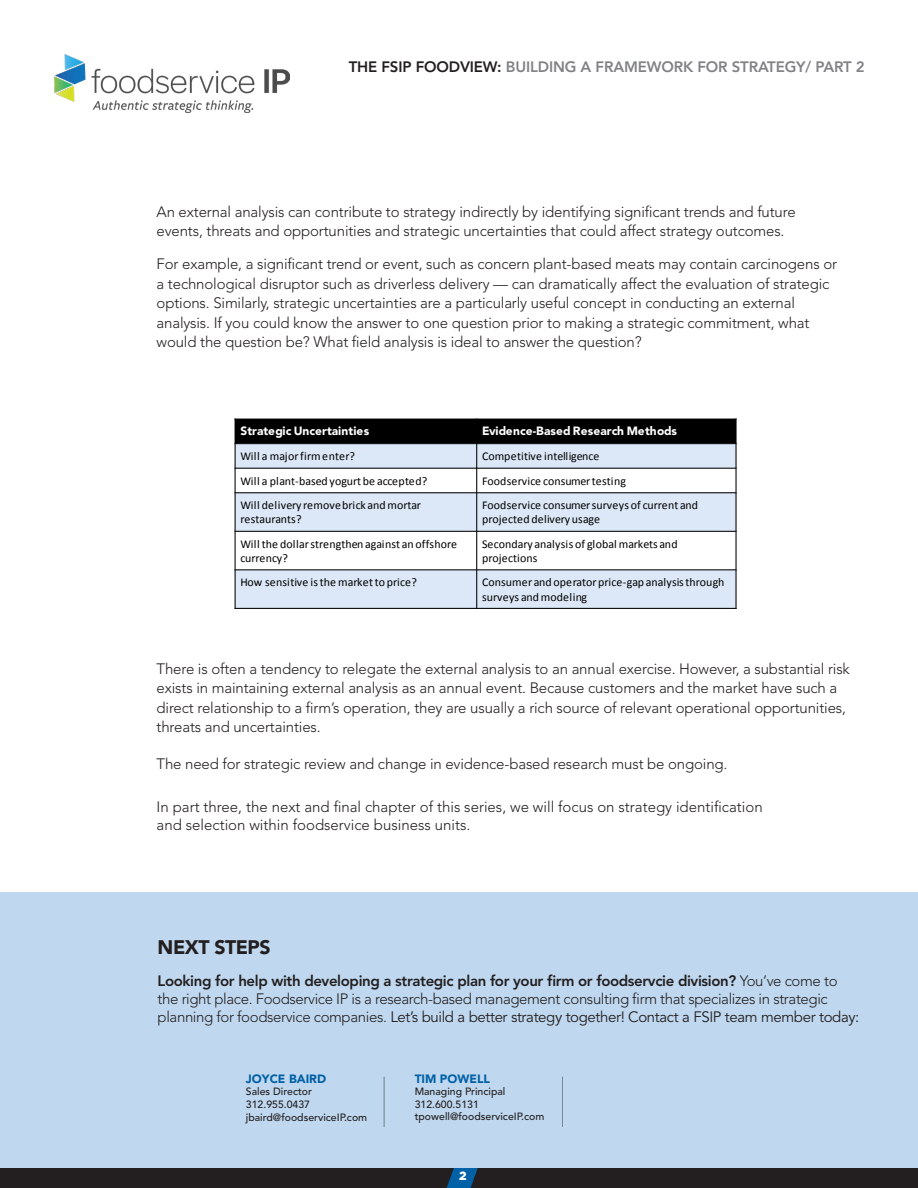
<style>
.page{position:relative;width:918px;height:1188px;background:#fff}
.page>*{position:absolute;margin:0;border:0;box-sizing:border-box;transform-origin:0 0}
.Normal_prose_normal{font:900 19.5px "Avenir LT Std";letter-spacing:-.025em;color:#231f20}
.Normal_prose_normal-2{font:300 15px/19.5px "Avenir LT Std";letter-spacing:-.01em;color:#231f20}
.t1{font:800 15px "Avenir LT Std";letter-spacing:-.01em;color:#808285}
.t2{font:900 12px "Avenir LT Std";color:#0061a6}
.t3{font:900 12px "Gotham";color:#fff}
.t4{font:11.85px/14.2px "Calibri";letter-spacing:.005em;color:#000}
.t5{font:900 11.85px "Avenir LT Std";letter-spacing:-.005em;color:#fff}
.t6{font:500 10.5px/12.6px "Avenir LT Std";color:#231f20}
.s1{color:#231f20}
.s2{font-weight:800}
.s3{font-weight:400}
</style>
<div class="page">
<div style="left:0;top:892px;width:918px;height:296px;background:#bfd8ef"></div>
<img style="left:54px;top:54px;width:236px;height:58px">
<div style="left:0;top:1166px;width:918px;height:22px;background:#231f20"></div>
<svg style="left:446px;top:1168px;width:32px;height:20px"></svg>
<div style="left:0;top:1148px;width:918px;height:20px;background:#bfd8ef"></div>
<hr style="left:384px;top:1077px;width:1px;height:50px;background:#231f20">
<hr style="left:562px;top:1077px;width:1px;height:50px;background:#231f20">
<div style="left:235px;top:419px;width:242px;height:25px;background:#000"></div>
<div style="left:477px;top:419px;width:259px;height:25px;background:#000"></div>
<div style="left:235px;top:444px;width:242px;height:24px;background:#dce8f7"></div>
<div style="left:477px;top:444px;width:259px;height:24px;background:#dce8f7"></div>
<div style="left:235px;top:493px;width:242px;height:38px;background:#dce8f7"></div>
<div style="left:477px;top:493px;width:259px;height:38px;background:#dce8f7"></div>
<div style="left:235px;top:570px;width:242px;height:38px;background:#dce8f7"></div>
<div style="left:477px;top:570px;width:259px;height:38px;background:#dce8f7"></div>
<hr style="left:476px;top:419px;width:1px;height:190px;background:#000">
<hr style="left:235px;top:468px;width:502px;height:1px;background:#000">
<hr style="left:235px;top:492px;width:502px;height:1px;background:#000">
<hr style="left:235px;top:531px;width:502px;height:1px;background:#000">
<hr style="left:235px;top:569px;width:502px;height:1px;background:#000">
<hr style="left:235px;top:419px;width:1px;height:190px;background:#000">
<hr style="left:736px;top:419px;width:1px;height:190px;background:#000">
<hr style="left:235px;top:608px;width:502px;height:1px;background:#000">
<p class="t1" style="left:349px;top:58px;width:518px"><span class="s1">THE FSIP FOODVIEW:</span> BUILDING A FRAMEWORK FOR STRATEGY/ PART 2</p>
<p class="Normal_prose_normal-2" style="left:157px;top:202px;width:641px">An external analysis can contribute to strategy indirectly by identifying significant trends and future events, threats and opportunities and strategic uncertainties that could affect strategy outcomes.</p>
<p class="Normal_prose_normal-2" style="left:157px;top:254px;width:682px">For example, a significant trend or event, such as concern plant-based meats may contain carcinogens or a technological disruptor such as driverless delivery — can dramatically affect the evaluation of strategic options. Similarly, strategic uncertainties are a particularly useful concept in conducting an external analysis. If you could know the answer to one question prior to making a strategic commitment, what would the question be? What field analysis is ideal to answer the question?</p>
<p class="t5" style="left:240px;top:424px;width:130px">Strategic Uncertainties</p>
<p class="t5" style="left:482px;top:424px;width:196px">Evidence-Based Research Methods</p>
<p class="t4" style="left:240px;top:449px;width:116px">Will a major firm enter?</p>
<p class="t4" style="left:482px;top:449px;width:119px">Competitive intelligence</p>
<p class="t4" style="left:240px;top:474px;width:188px">Will a plant-based yogurt be accepted?</p>
<p class="t4" style="left:482px;top:474px;width:146px">Foodservice consumer testing</p>
<p class="t4" style="left:240px;top:498px;width:182px">Will delivery remove brick and mortar restaurants?</p>
<p class="t4" style="left:482px;top:498px;width:218px">Foodservice consumer surveys of current and projected delivery usage</p>
<p class="t4" style="left:240px;top:537px;width:218px">Will the dollar strengthen against an offshore currency?</p>
<p class="t4" style="left:482px;top:537px;width:197px">Secondary analysis of global markets and projections</p>
<p class="t4" style="left:240px;top:575px;width:178px">How sensitive is the market to price?</p>
<p class="t4" style="left:482px;top:575px;width:244px">Consumer and operator price-gap analysis through surveys and modeling</p>
<p class="Normal_prose_normal-2" style="left:157px;top:659px;width:695px">There is often a tendency to relegate the external analysis to an annual exercise. However, a substantial risk exists in maintaining external analysis as an annual event. Because customers and the market have such a direct relationship to a firm’s operation, they are usually a rich source of relevant operational opportunities, threats and uncertainties.</p>
<p class="Normal_prose_normal-2" style="left:157px;top:754px;width:572px">The need for strategic review and change in evidence-based research must be ongoing.</p>
<p class="Normal_prose_normal-2" style="left:157px;top:798px;width:608px;line-height:18px">In part three, the next and final chapter of this series, we will focus on strategy identification and selection within foodservice business units.</p>
<p class="Normal_prose_normal" style="left:158px;top:935px;width:114px">NEXT STEPS</p>
<p class="Normal_prose_normal-2" style="left:158px;top:971px;width:703px;line-height:18px"><span class="s2">Looking for help with developing a strategic plan for your firm or foodservcie division?</span> You’ve come to the right place. Foodservice IP is a research-based management consulting firm that specializes in strategic planning for foodservice companies. <span class="s3">Let’s build a better strategy together! Contact a FSIP team member today:</span></p>
<p class="t2" style="left:246px;top:1071px;width:82px">JOYCE BAIRD</p>
<p class="t6" style="left:246px;top:1086px;width:68px">Sales Director</p>
<p class="t6" style="left:246px;top:1098px;width:66px">312.955.0437</p>
<p class="t6" style="left:246px;top:1111px;width:123px">jbaird@foodserviceIP.com</p>
<p class="t2" style="left:415px;top:1071px;width:77px">TIM POWELL</p>
<p class="t6" style="left:415px;top:1086px;width:131px">Managing Principal<br>312.600.5131 tpowell@foodserviceIP.com</p>
<p class="t3" style="left:459px;top:1169px;width:9px">2</p>
</div>
